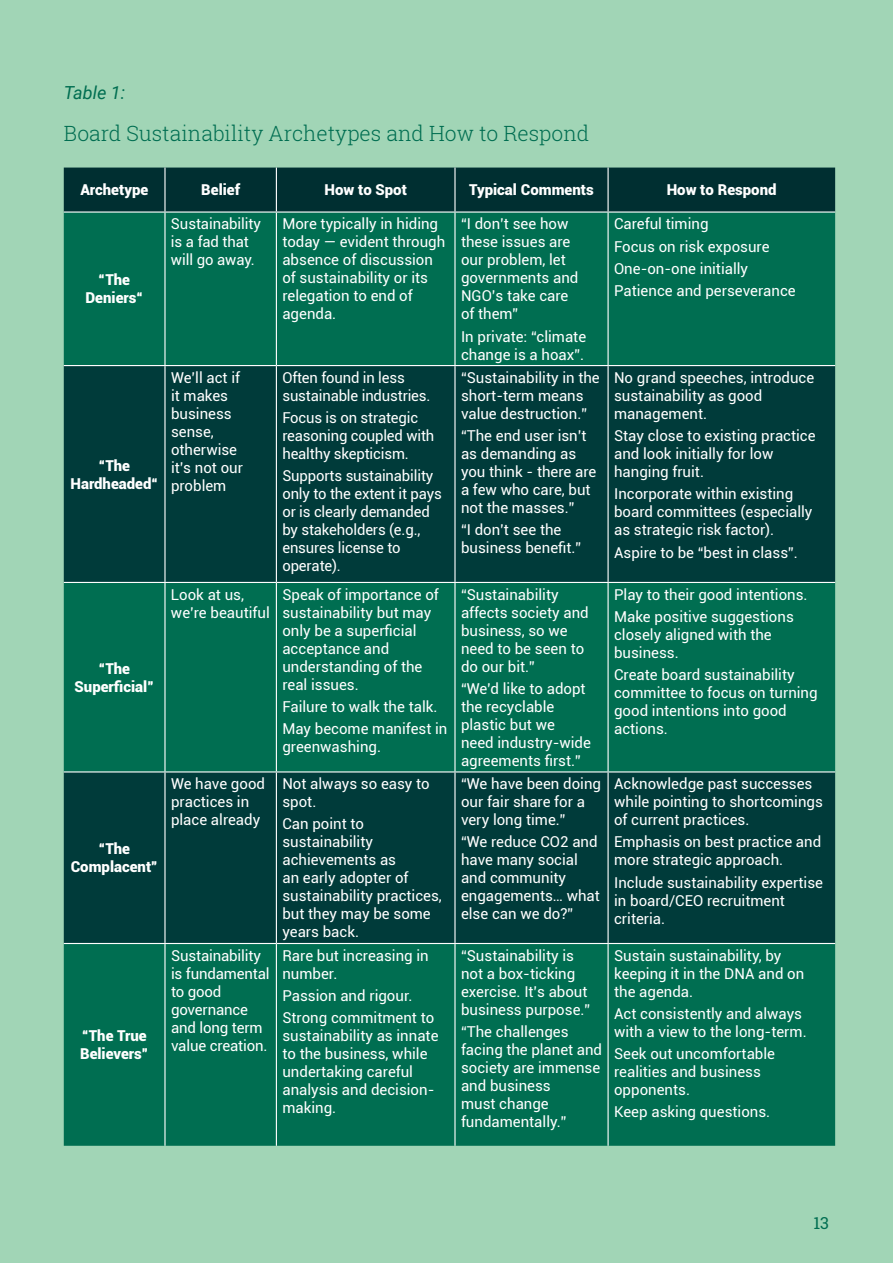
<style>
.page{position:relative;width:893px;height:1263px;background:#a1d5b6}
.page>*{position:absolute;margin:0;border:0;box-sizing:border-box;transform-origin:0 0}
.t1{font:300 21px "Roboto Slab";color:#006e51}
.t2{font:italic 18px "Roboto";color:#006e51}
.t3{font:16.5px "Roboto Slab";color:#006e51}
.t4{font:15px/18px "Roboto";color:#fff}
.t5{font:900 15px/18px "Roboto";color:#fff;text-align:center}
</style>
<div class="page">
<div style="left:64px;top:168px;width:771px;height:43px;background:#002f31"></div>
<div style="left:64px;top:213px;width:771px;height:933px;background:#006e51"></div>
<svg style="left:64px;top:366px;width:771px;height:577px;background:#004c41"></svg>
<hr style="left:164px;top:168px;width:2px;height:43px;background:#fff">
<hr style="left:276px;top:168px;width:1px;height:43px;background:#fff">
<hr style="left:454px;top:168px;width:2px;height:43px;background:#fff">
<hr style="left:607px;top:168px;width:2px;height:43px;background:#fff">
<hr style="left:64px;top:211px;width:101px;height:2px;background:#fff">
<hr style="left:165px;top:211px;width:111px;height:2px;background:#fff">
<hr style="left:164px;top:213px;width:2px;height:152px;background:#fff">
<hr style="left:276px;top:211px;width:179px;height:2px;background:#fff">
<hr style="left:276px;top:213px;width:1px;height:152px;background:#fff">
<hr style="left:455px;top:211px;width:153px;height:2px;background:#fff">
<hr style="left:454px;top:213px;width:2px;height:152px;background:#fff">
<hr style="left:608px;top:211px;width:227px;height:2px;background:#fff">
<hr style="left:607px;top:213px;width:2px;height:152px;background:#fff">
<hr style="left:64px;top:365px;width:101px;height:1px;background:#fff">
<hr style="left:165px;top:365px;width:111px;height:1px;background:#fff">
<hr style="left:164px;top:366px;width:2px;height:216px;background:#fff">
<hr style="left:276px;top:365px;width:179px;height:1px;background:#fff">
<hr style="left:276px;top:366px;width:1px;height:216px;background:#fff">
<hr style="left:455px;top:365px;width:153px;height:1px;background:#fff">
<hr style="left:454px;top:366px;width:2px;height:216px;background:#fff">
<hr style="left:608px;top:365px;width:227px;height:1px;background:#fff">
<hr style="left:607px;top:366px;width:2px;height:216px;background:#fff">
<hr style="left:64px;top:582px;width:101px;height:1px;background:#fff">
<hr style="left:165px;top:582px;width:111px;height:1px;background:#fff">
<hr style="left:164px;top:583px;width:2px;height:188px;background:#fff">
<hr style="left:276px;top:582px;width:179px;height:1px;background:#fff">
<hr style="left:276px;top:583px;width:1px;height:188px;background:#fff">
<hr style="left:455px;top:582px;width:153px;height:1px;background:#fff">
<hr style="left:454px;top:583px;width:2px;height:188px;background:#fff">
<hr style="left:608px;top:582px;width:227px;height:1px;background:#fff">
<hr style="left:607px;top:583px;width:2px;height:188px;background:#fff">
<hr style="left:64px;top:771px;width:101px;height:1px;background:#fff">
<hr style="left:165px;top:771px;width:111px;height:1px;background:#fff">
<hr style="left:164px;top:772px;width:2px;height:171px;background:#fff">
<hr style="left:276px;top:771px;width:179px;height:1px;background:#fff">
<hr style="left:276px;top:772px;width:1px;height:171px;background:#fff">
<hr style="left:455px;top:771px;width:153px;height:1px;background:#fff">
<hr style="left:454px;top:772px;width:2px;height:171px;background:#fff">
<hr style="left:608px;top:771px;width:227px;height:1px;background:#fff">
<hr style="left:607px;top:772px;width:2px;height:171px;background:#fff">
<hr style="left:64px;top:943px;width:101px;height:1px;background:#fff">
<hr style="left:165px;top:943px;width:111px;height:1px;background:#fff">
<hr style="left:164px;top:944px;width:2px;height:202px;background:#fff">
<hr style="left:276px;top:943px;width:179px;height:1px;background:#fff">
<hr style="left:276px;top:944px;width:1px;height:202px;background:#fff">
<hr style="left:455px;top:943px;width:153px;height:1px;background:#fff">
<hr style="left:454px;top:944px;width:2px;height:202px;background:#fff">
<hr style="left:608px;top:943px;width:227px;height:1px;background:#fff">
<hr style="left:607px;top:944px;width:2px;height:202px;background:#fff">
<p class="t2" style="left:64px;top:80px;width:63px">Table 1:</p>
<h1 class="t1" style="left:64px;top:119px;width:527px">Board Sustainability Archetypes and How to Respond</h1>
<p class="t5" style="left:80px;top:180px;width:69px">Archetype</p>
<p class="t5" style="left:201px;top:180px;width:40px">Belief</p>
<p class="t5" style="left:324px;top:180px;width:84px">How to Spot</p>
<p class="t5" style="left:469px;top:180px;width:126px">Typical Comments</p>
<p class="t5" style="left:667px;top:180px;width:111px">How to Respond</p>
<p class="t5" style="left:86px;top:270px;width:59px">“The<br>Deniers“</p>
<p class="t5" style="left:71px;top:456px;width:89px">“The<br>Hardheaded“</p>
<p class="t5" style="left:75px;top:659px;width:81px">“The<br>Superficial”</p>
<p class="t5" style="left:71px;top:839px;width:89px">“The<br>Complacent”</p>
<p class="t5" style="left:80px;top:1026px;width:70px;text-align:left">“The True<br>Believers”</p>
<p class="t4" style="left:171px;top:214px;width:91px">Sustainability is a fad that will go away.</p>
<p class="t4" style="left:282px;top:214px;width:164px">More typically in hiding today — evident through absence of discussion of sustainability or its relegation to end of agenda.</p>
<p class="t4" style="left:461px;top:214px;width:119px">“I don’t see how these issues are our problem, let governments and<br>NGO’s take care of them”</p>
<p class="t4" style="left:461px;top:327px;width:127px">In private: “climate change is a hoax”.</p>
<p class="t4" style="left:171px;top:368px;width:74px">We’ll act if it makes business sense, otherwise it’s not our problem</p>
<p class="t4" style="left:282px;top:368px;width:150px">Often found in less sustainable industries.</p>
<p class="t4" style="left:282px;top:408px;width:153px">Focus is on strategic reasoning coupled with healthy skepticism.</p>
<p class="t4" style="left:282px;top:466px;width:161px">Supports sustainability only to the extent it pays or is clearly demanded by stakeholders (e.g., ensures license to operate).</p>
<p class="t4" style="left:171px;top:585px;width:100px">Look at us, we’re beautiful</p>
<p class="t4" style="left:282px;top:585px;width:158px">Speak of importance of sustainability but may only be a superficial acceptance and understanding of the real issues.</p>
<p class="t4" style="left:282px;top:695px;width:167px;line-height:22.2px">Failure to walk the talk.<br>May become manifest in</p>
<p class="t4" style="left:282px;top:737px;width:100px">greenwashing.</p>
<p class="t4" style="left:171px;top:774px;width:96px">We have good practices in place already</p>
<p class="t4" style="left:282px;top:774px;width:149px">Not always so easy to spot.</p>
<p class="t4" style="left:282px;top:814px;width:161px">Can point to sustainability achievements as<br>an early adopter of sustainability practices, but they may be some years back.</p>
<p class="t4" style="left:171px;top:946px;width:100px">Sustainability is fundamental to good governance and long term value creation.</p>
<p class="t4" style="left:282px;top:946px;width:148px">Rare but increasing in number.</p>
<p class="t4" style="left:282px;top:984px;width:153px;line-height:22.2px">Passion and rigour.<br>Strong commitment to</p>
<p class="t4" style="left:282px;top:1026px;width:158px">sustainability as innate to the business, while undertaking careful analysis and decision&shy;making.</p>
<p class="t4" style="left:461px;top:368px;width:140px">“Sustainability in the short-term means value destruction.”</p>
<p class="t4" style="left:461px;top:426px;width:137px">“The end user isn’t as demanding as you think - there are a few who care, but not the masses.”</p>
<p class="t4" style="left:461px;top:520px;width:122px">“I don’t see the business benefit.”</p>
<p class="t4" style="left:461px;top:585px;width:129px">“Sustainability affects society and business, so we need to be seen to do our bit.”</p>
<p class="t4" style="left:461px;top:679px;width:131px">“We’d like to adopt the recyclable plastic but we need industry-wide agreements first.”</p>
<p class="t4" style="left:461px;top:774px;width:142px">“We have been doing our fair share for a very long time.”</p>
<p class="t4" style="left:461px;top:832px;width:140px">“We reduce CO2 and have many social and community engagements… what else can we do?”</p>
<p class="t4" style="left:461px;top:946px;width:131px">“Sustainability is not a box-ticking exercise. It’s about business purpose.”</p>
<p class="t4" style="left:461px;top:1022px;width:143px">“The challenges facing the planet and society are immense and business<br>must change fundamentally.”</p>
<p class="t4" style="left:614px;top:212px;width:183px;line-height:22.2px">Careful timing<br>Focus on risk exposure<br>One-on-one initially<br>Patience and perseverance</p>
<p class="t4" style="left:614px;top:368px;width:202px">No grand speeches, introduce sustainability as good management.</p>
<p class="t4" style="left:614px;top:426px;width:203px">Stay close to existing practice and look initially for low hanging fruit.</p>
<p class="t4" style="left:614px;top:484px;width:200px">Incorporate within existing board committees (especially as strategic risk factor).</p>
<p class="t4" style="left:614px;top:543px;width:185px">Aspire to be “best in class”.</p>
<p class="t4" style="left:614px;top:583px;width:195px;line-height:22.2px">Play to their good intentions.<br>Make positive suggestions</p>
<p class="t4" style="left:614px;top:625px;width:159px">closely aligned with the business.</p>
<p class="t4" style="left:614px;top:665px;width:205px">Create board sustainability committee to focus on turning good intentions into good actions.</p>
<p class="t4" style="left:614px;top:774px;width:210px">Acknowledge past successes while pointing to shortcomings of current practices.</p>
<p class="t4" style="left:614px;top:832px;width:209px">Emphasis on best practice and more strategic approach.</p>
<p class="t4" style="left:614px;top:873px;width:210px">Include sustainability expertise in board/CEO recruitment criteria.</p>
<p class="t4" style="left:614px;top:946px;width:192px">Sustain sustainability, by keeping it in the DNA and on the agenda.</p>
<p class="t4" style="left:614px;top:1004px;width:194px">Act consistently and always with a view to the long-term.</p>
<p class="t4" style="left:614px;top:1044px;width:162px">Seek out uncomfortable realities and business opponents.</p>
<p class="t4" style="left:614px;top:1102px;width:158px">Keep asking questions.</p>
<p class="t3" style="left:813px;top:1212px;width:17px">13</p>
</div>
